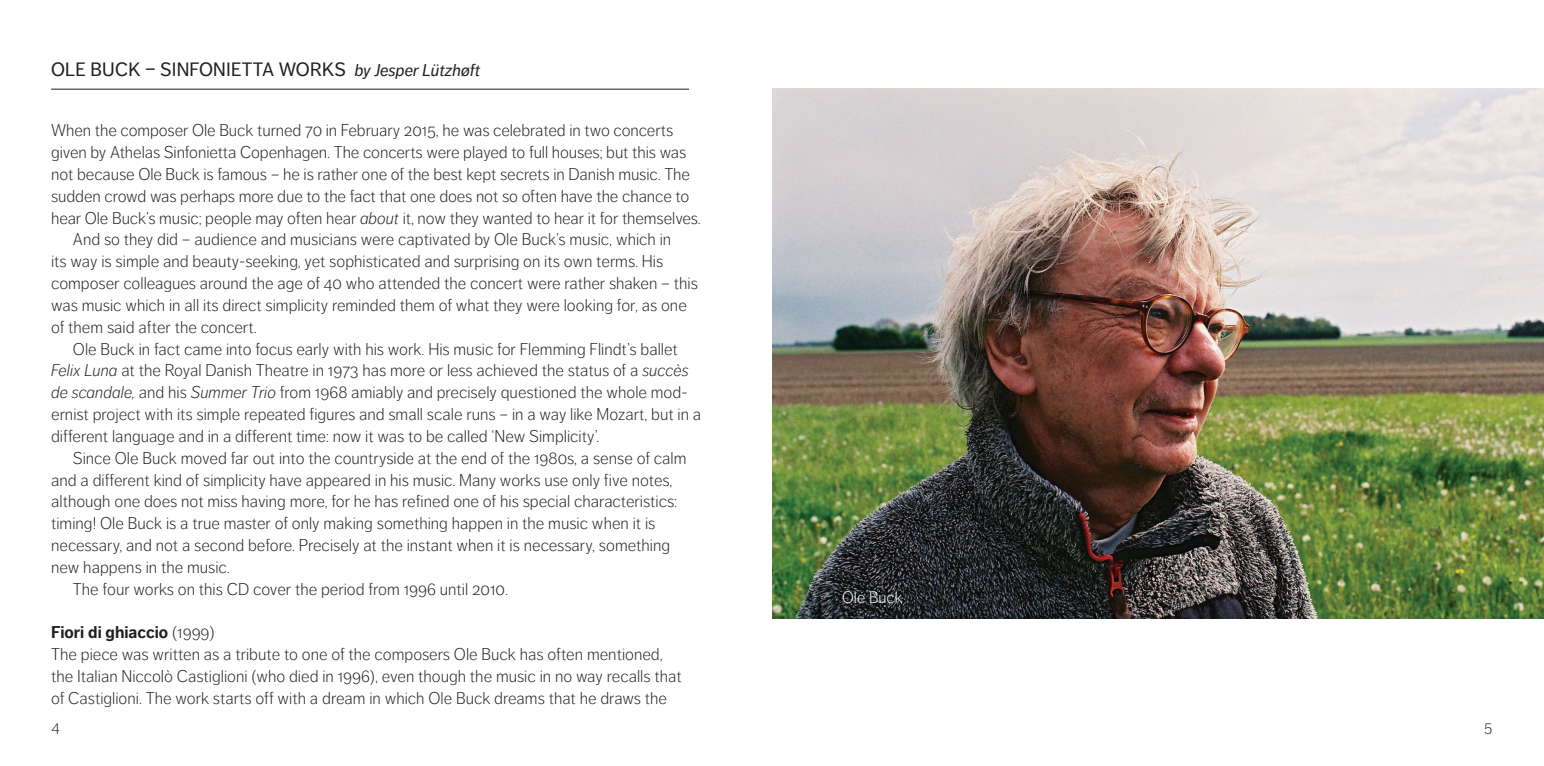
<style>
.page{position:relative;width:1544px;height:766px;background:#fff}
.page>*{position:absolute;margin:0;border:0;box-sizing:border-box;transform-origin:0 0}
.t1{font:19.12px "Dagny OT";letter-spacing:.01em;color:#231f20}
.t2{font:300 16.88px/21.8px "Dagny OT";color:#231f20}
.t3{font:300 16.43px "Dagny OT";color:#fff}
.t4{font:300 15.75px "Dagny OT";color:#231f20}
.s1{font-style:italic;font-size:16.88px}
.s2{font-style:italic}
.s3{font-weight:700}
</style>
<div class="page">
<hr style="left:51px;top:89px;width:638px;height:1px;background:#231f20">
<img style="left:772px;top:88px;width:771px;height:530px">
<p class="t1" style="left:51px;top:59px;width:431px">OLE BUCK – SINFONIETTA WORKS <span class="s1">by Jesper Lützhøft</span></p>
<p class="t2" style="left:51px;top:120px;width:623px">When the composer Ole Buck turned 70 in February 2015, he was celebrated in two concerts</p>
<p class="t2" style="left:51px;top:141px;width:637px">given by Athelas Sinfonietta Copenhagen. The concerts were played to full houses; but this was</p>
<p class="t2" style="left:51px;top:163px;width:640px">not because Ole Buck is famous – he is rather one of the best kept secrets in Danish music. The</p>
<p class="t2" style="left:51px;top:185px;width:640px">sudden crowd was perhaps more due to the fact that one does not so often have the chance to</p>
<p class="t2" style="left:51px;top:207px;width:649px">hear Ole Buck’s music; people may often hear <span class="s2">about</span> it, now they wanted to hear it for themselves.</p>
<p class="t2" style="left:73px;top:229px;width:600px">And so they did – audience and musicians were captivated by Ole Buck’s music, which in</p>
<p class="t2" style="left:51px;top:251px;width:613px">its way is simple and beauty-seeking, yet sophisticated and surprising on its own terms. His</p>
<p class="t2" style="left:51px;top:272px;width:648px">composer colleagues around the age of 40 who attended the concert were rather shaken – this</p>
<p class="t2" style="left:51px;top:294px;width:637px">was music which in all its direct simplicity reminded them of what they were looking for, as one</p>
<p class="t2" style="left:51px;top:316px;width:205px">of them said after the concert.</p>
<p class="t2" style="left:73px;top:338px;width:606px">Ole Buck in fact came into focus early with his work. His music for Flemming Flindt’s ballet</p>
<p class="t2" style="left:51px;top:360px;width:639px"><span class="s2">Felix Luna</span> at the Royal Danish Theatre in 1973 has more or less achieved the status of a <span class="s2">succès</span></p>
<p class="t2" style="left:51px;top:381px;width:638px"><span class="s2">de scandale,</span> and his <span class="s2">Summer Trio</span> from 1968 amiably and precisely questioned the whole mod-</p>
<p class="t2" style="left:51px;top:403px;width:651px">ernist project with its simple repeated figures and small scale runs – in a way like Mozart, but in a</p>
<p class="t2" style="left:51px;top:425px;width:548px">different language and in a different time: now it was to be called ‘New Simplicity’.</p>
<p class="t2" style="left:73px;top:447px;width:615px">Since Ole Buck moved far out into the countryside at the end of the 1980s, a sense of calm</p>
<p class="t2" style="left:51px;top:469px;width:623px">and a different kind of simplicity have appeared in his music. Many works use only five notes,</p>
<p class="t2" style="left:51px;top:491px;width:627px">although one does not miss having more, for he has refined one of his special characteristics:</p>
<p class="t2" style="left:51px;top:512px;width:606px">timing! Ole Buck is a true master of only making something happen in the music when it is</p>
<p class="t2" style="left:51px;top:534px;width:620px">necessary, and not a second before. Precisely at the instant when it is necessary, something</p>
<p class="t2" style="left:51px;top:556px;width:178px">new happens in the music.</p>
<p class="t2" style="left:73px;top:578px;width:434px">The four works on this CD cover the period from 1996 until 2010.</p>
<p class="t2" style="left:51px;top:621px;width:632px"><span class="s3">Fiori di ghiaccio</span> (1999)<br>The piece was written as a tribute to one of the composers Ole Buck has often mentioned, the Italian Niccolò Castiglioni (who died in 1996), even though the music in no way recalls that of Castiglioni. The work starts off with a dream in which Ole Buck dreams that he draws the</p>
<p class="t3" style="left:842px;top:588px;width:62px">Ole Buck</p>
<p class="t4" style="left:51px;top:719px;width:10px">4</p>
<p class="t4" style="left:1483px;top:719px;width:10px">5</p>
</div>
